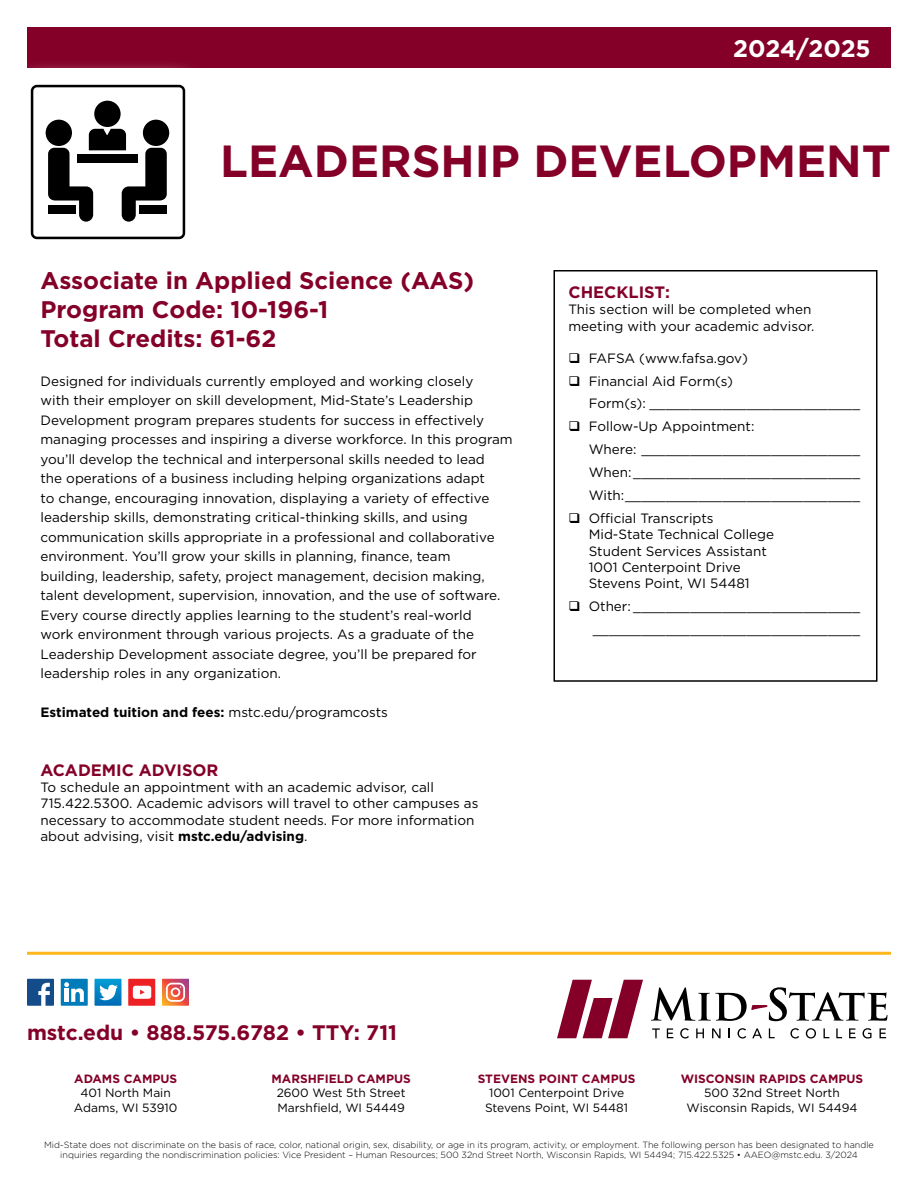
<style>
.page{position:relative;width:918px;height:1188px;background:#fff}
.page>*{position:absolute;margin:0;border:0;box-sizing:border-box;transform-origin:0 0}
.t1{font:700 45px "Gotham";color:#840029}
.t2{font:700 24px/28.8px "Gotham";color:#840029}
.t3{font:700 24px "Gotham";letter-spacing:-.005em;color:#fff}
.t4{font:700 21px "Gotham";color:#840029}
.t5{font:700 16.5px "Gotham";color:#840029}
.t6{font:13.5px/19.5px "Gotham";color:#000}
.t7{font:700 13.5px "Gotham";color:#000}
.t8{font:12px/14.4px "Gotham";color:#000;text-align:center}
.t9{font:700 12px "Gotham";color:#840029}
.t10{font:300 9px/10.5px "Gotham";color:#000;text-align:center}
.s1{font-weight:400}
.s2{font-weight:700}
</style>
<div class="page">
<div style="left:27px;top:27px;width:864px;height:41px;background:#840029"></div>
<div style="left:554px;top:270px;width:324px;height:412px;border:2px solid #000"></div>
<div style="left:5px;top:59px;width:206px;height:206px;background:#fff"></div>
<div style="left:31px;top:85px;width:154px;height:154px;border:3px solid #000;border-radius:5px"></div>
<div style="left:94px;top:101px;width:27px;height:26px;background:#000;border-radius:50%"></div>
<div style="left:143px;top:120px;width:26px;height:26px;background:#000;border-radius:50%"></div>
<div style="left:46px;top:120px;width:26px;height:26px;background:#000;border-radius:50%"></div>
<svg style="left:48px;top:129px;width:119px;height:93px"></svg>
<div style="left:48px;top:205px;width:28px;height:8px;background:#000"></div>
<div style="left:139px;top:205px;width:28px;height:8px;background:#000"></div>
<hr style="left:27px;top:952px;width:864px;height:3px;background:#fdb71a">
<svg style="left:557px;top:980px;width:86px;height:58px"></svg>
<svg style="left:651px;top:987px;width:236px;height:34px"></svg>
<svg style="left:652px;top:1028px;width:8px;height:10px"></svg>
<svg style="left:667px;top:1028px;width:6px;height:10px"></svg>
<svg style="left:680px;top:1028px;width:9px;height:11px"></svg>
<svg style="left:696px;top:1028px;width:8px;height:10px"></svg>
<svg style="left:712px;top:1028px;width:9px;height:10px"></svg>
<svg style="left:738px;top:1028px;width:8px;height:11px"></svg>
<svg style="left:752px;top:1028px;width:10px;height:10px"></svg>
<svg style="left:769px;top:1028px;width:6px;height:10px"></svg>
<svg style="left:790px;top:1028px;width:9px;height:11px"></svg>
<svg style="left:806px;top:1028px;width:10px;height:11px"></svg>
<svg style="left:824px;top:1028px;width:5px;height:10px"></svg>
<svg style="left:836px;top:1028px;width:6px;height:10px"></svg>
<svg style="left:849px;top:1028px;width:7px;height:10px"></svg>
<svg style="left:863px;top:1028px;width:9px;height:11px"></svg>
<svg style="left:880px;top:1028px;width:6px;height:10px"></svg>
<svg style="left:27px;top:979px;width:27px;height:27px"></svg>
<div style="left:61px;top:979px;width:27px;height:27px;background:#007cbb"></div>
<svg style="left:64px;top:982px;width:20px;height:20px"></svg>
<svg style="left:94px;top:979px;width:28px;height:27px"></svg>
<div style="left:128px;top:979px;width:27px;height:27px;background:#ed2024"></div>
<div style="left:133px;top:986px;width:18px;height:13px;background:#fff;border-radius:3px"></div>
<svg style="left:140px;top:990px;width:5px;height:5px"></svg>
<svg style="left:162px;top:979px;width:27px;height:27px"></svg>
<h2 class="t3" style="left:733px;top:32px;width:139px">2024/2025</h2>
<h1 class="t1" style="left:220px;top:131px;width:672px">LEADERSHIP DEVELOPMENT</h1>
<h2 class="t2" style="left:40px;top:266px;width:435px">Associate in Applied Science (AAS)<br>Program Code: 10-196-1<br>Total Credits: 61-62</h2>
<p class="t6" style="left:40px;top:371px;width:474px">Designed for individuals currently employed and working closely<br>with their employer on skill development, Mid-State’s Leadership Development program prepares students for success in effectively managing processes and inspiring a diverse workforce. In this program you’ll develop the technical and interpersonal skills needed to lead<br>the operations of a business including helping organizations adapt<br>to change, encouraging innovation, displaying a variety of effective leadership skills, demonstrating critical-thinking skills, and using communication skills appropriate in a professional and collaborative environment. You’ll grow your skills in planning, finance, team<br>building, leadership, safety, project management, decision making, talent development, supervision, innovation, and the use of software.<br>Every course directly applies learning to the student’s real-world<br>work environment through various projects. As a graduate of the Leadership Development associate degree, you’ll be prepared for leadership roles in any organization.</p>
<p class="t7" style="left:40px;top:703px;width:349px">Estimated tuition and fees: <span class="s1">mstc.edu/programcosts</span></p>
<p class="t5" style="left:40px;top:759px;width:180px">ACADEMIC ADVISOR</p>
<p class="t6" style="left:40px;top:779px;width:440px;line-height:16.2px">To schedule an appointment with an academic advisor, call 715.422.5300. Academic advisors will travel to other campuses as necessary to accommodate student needs. For more information about advising, visit <span class="s2">mstc.edu/advising</span>.</p>
<p class="t5" style="left:568px;top:281px;width:103px">CHECKLIST:</p>
<p class="t6" style="left:568px;top:301px;width:247px;line-height:16.2px">This section will be completed when meeting with your academic advisor.</p>
<p class="t6" style="left:568px;top:348px;width:181px">❑ FAFSA (www.fafsa.gov)</p>
<p class="t6" style="left:589px;top:369px;width:273px;line-height:23px;text-indent:-20px">❑ Financial Aid Form(s)<br>Form(s): __________________________</p>
<p class="t6" style="left:589px;top:415px;width:273px;line-height:23px;text-indent:-20px">❑ Follow-Up Appointment:<br>Where: ___________________________ When:____________________________ With:_____________________________</p>
<p class="t6" style="left:589px;top:510px;width:187px;line-height:16.2px;text-indent:-20px">❑ Official Transcripts<br>Mid-State Technical College<br>Student Services Assistant<br>1001 Centerpoint Drive<br>Stevens Point, WI 54481</p>
<p class="t6" style="left:568px;top:594px;width:293px;line-height:23px;text-align:right">❑ Other: ____________________________ _________________________________</p>
<h3 class="t4" style="left:27px;top:1018px;width:372px">mstc.edu • 888.575.6782 • TTY: 711</h3>
<p class="t9" style="left:74px;top:1071px;width:104px">ADAMS CAMPUS</p>
<p class="t8" style="left:74px;top:1086px;width:105px">401 North Main<br>Adams, WI 53910</p>
<p class="t9" style="left:272px;top:1071px;width:141px">MARSHFIELD CAMPUS</p>
<p class="t8" style="left:277px;top:1086px;width:130px;text-align:left">2600 West 5th Street<br>Marshfield, WI 54449</p>
<p class="t9" style="left:478px;top:1071px;width:159px">STEVENS POINT CAMPUS</p>
<p class="t8" style="left:485px;top:1086px;width:145px">1001 Centerpoint Drive<br>Stevens Point, WI 54481</p>
<p class="t9" style="left:681px;top:1071px;width:184px">WISCONSIN RAPIDS CAMPUS</p>
<p class="t8" style="left:687px;top:1086px;width:172px">500 32nd Street North<br>Wisconsin Rapids, WI 54494</p>
<p class="t10" style="left:44px;top:1139px;width:831px">Mid-State does not discriminate on the basis of race, color, national origin, sex, disability, or age in its program, activity, or employment. The following person has been designated to handle inquiries regarding the nondiscrimination policies: Vice President – Human Resources; 500 32nd Street North, Wisconsin Rapids, WI 54494; 715.422.5325 • AAEO@mstc.edu. 3/2024</p>
</div>
